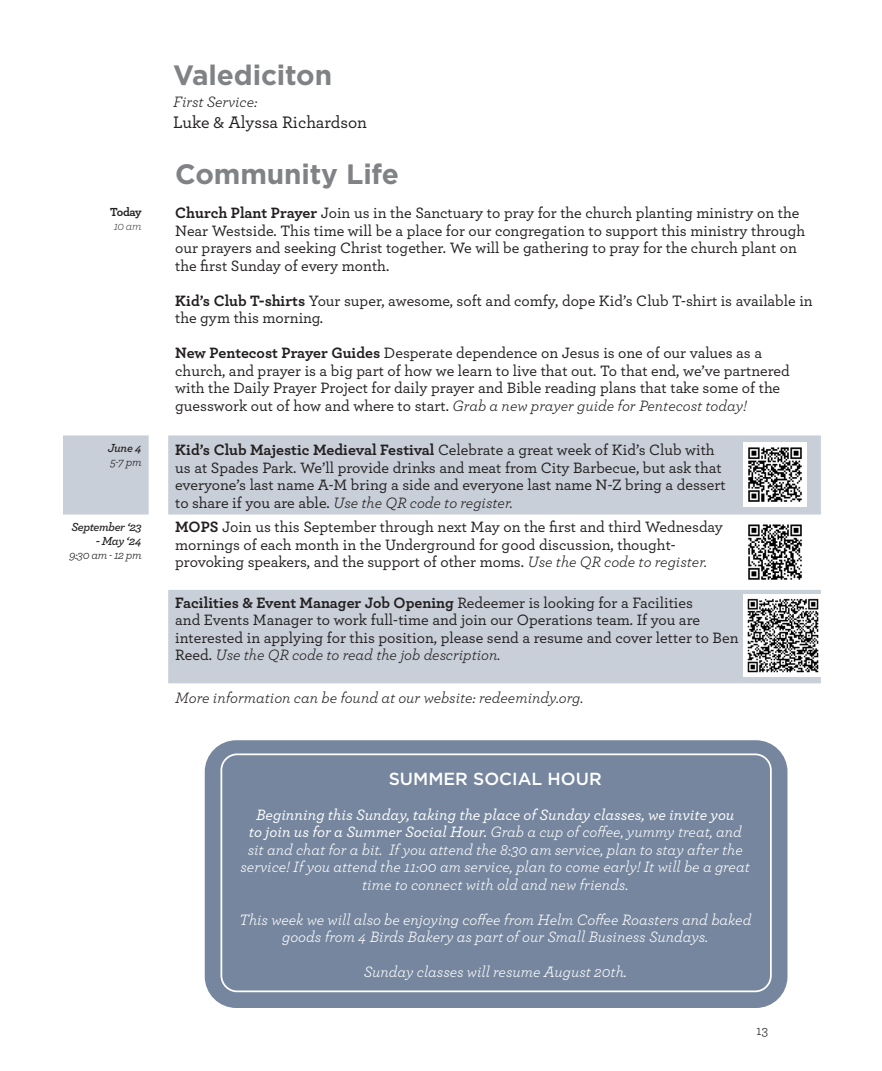
<style>
.page{position:relative;width:882px;height:1071px;background:#fff}
.page>*{position:absolute;margin:0;border:0;box-sizing:border-box;transform-origin:0 0}
.t1{font:700 28px "Gotham";letter-spacing:-.005em;color:#808285}
.LEADER{font:500 17.5px "Archer";letter-spacing:-.005em;color:#231f20}
.Mini_Head_2{font:500 17.5px "Gotham";color:#fff}
.CommLife_Info{font:500 15.75px/17.5px "Archer";color:#231f20}
.CommLife_Bubble{font:italic 15.75px/17.5px "Archer";color:#fff;text-align:center}
.Explanations{font:italic 15.75px "Archer";color:#231f20}
.SUB-HEAD{font:italic 15.75px "Archer";letter-spacing:-.005em;color:#231f20}
.t2{font:14px "Archer";color:#231f20}
.CommLife_Date{font:italic 600 12.25px "Archer";letter-spacing:-.03em;color:#231f20}
.CommLife_Time{font:italic 12.25px "Archer";letter-spacing:-.03em;color:#231f20}
.CommLife_Time-2{font:700 12.25px "Archer";letter-spacing:-.045em;color:#231f20}
.CommLife_Time-3{font:italic 300 12.25px "Archer";color:#231f20}
.s1{font-weight:700}
.s2{font-weight:400;font-style:italic}
.s3{font-weight:500}
</style>
<div class="page">
<svg style="left:63px;top:435px;width:758px;height:248px;fill:#c8cfd8"></svg>
<img style="left:744px;top:442px;width:63px;height:65px">
<img style="left:744px;top:520px;width:63px;height:64px">
<img style="left:743px;top:595px;width:78px;height:81px">
<div style="left:205px;top:740px;width:583px;height:268px;background:#75869e;border-radius:32px"></div>
<div style="left:220px;top:753px;width:552px;height:239px;border:2px solid #fff;border-radius:16px"></div>
<p class="t1" style="left:173px;top:57px;width:160px">Valediciton</p>
<p class="SUB-HEAD" style="left:173px;top:91px;width:85px">First Service:</p>
<p class="LEADER" style="left:173px;top:110px;width:195px">Luke &amp; Alyssa Richardson</p>
<p class="t1" style="left:175px;top:155px;width:225px">Community Life</p>
<p class="CommLife_Time-2" style="left:110px;top:202px;width:33px">Today</p>
<p class="CommLife_Time-3" style="left:114px;top:217px;width:29px">10 am</p>
<p class="CommLife_Info" style="left:175px;top:204px;width:632px"><span class="s1">Church Plant Prayer</span> Join us in the Sanctuary to pray for the church planting ministry on the Near Westside. This time will be a place for our congregation to support this ministry through our prayers and seeking Christ together. We will be gathering to pray for the church plant on the first Sunday of every month.</p>
<p class="CommLife_Info" style="left:175px;top:291px;width:639px"><span class="s1">Kid’s Club T-shirts</span> Your super, awesome, soft and comfy, dope Kid’s Club T-shirt is available in the gym this morning.</p>
<p class="CommLife_Info" style="left:175px;top:344px;width:616px"><span class="s1">New Pentecost Prayer Guides</span> Desperate dependence on Jesus is one of our values as a church, and prayer is a big part of how we learn to live that out. To that end, we’ve partnered with the Daily Prayer Project for daily prayer and Bible reading plans that take some of the guesswork out of how and where to start. <span class="s2">Grab a new prayer guide for Pentecost today!</span></p>
<p class="CommLife_Date" style="left:108px;top:439px;width:35px">June 4</p>
<p class="CommLife_Time" style="left:110px;top:453px;width:33px">5-7 pm</p>
<p class="CommLife_Info" style="left:175px;top:440px;width:552px"><span class="s1">Kid’s Club Majestic Medieval Festival</span> Celebrate a great week of Kid’s Club with us at Spades Park. We’ll provide drinks and meat from City Barbecue, but ask that everyone’s last name A-M bring a side and everyone last name N-Z bring a dessert to share if you are able. <span class="s2">Use the QR code to register.</span></p>
<p class="CommLife_Date" style="left:71px;top:518px;width:72px">September ‘23</p>
<p class="CommLife_Date" style="left:96px;top:532px;width:47px">- May ‘24</p>
<p class="CommLife_Time" style="left:69px;top:547px;width:74px">9:30 am - 12 pm</p>
<p class="CommLife_Info" style="left:175px;top:517px;width:549px"><span class="s1">MOPS</span> Join us this September through next May on the first and third Wednesday mornings of each month in the Underground for good discussion, thought&shy;provoking speakers, and the support of other moms. <span class="s2">Use the QR code to register.</span></p>
<p class="CommLife_Info" style="left:175px;top:593px;width:565px"><span class="s1">Facilities &amp; Event Manager Job Opening</span> Redeemer is looking for a Facilities<br>and Events Manager to work full-time and join our Operations team. If you are interested in applying for this position, please send a resume and cover letter to Ben Reed. <span class="s2">Use the QR code to read the job description.</span></p>
<p class="Explanations" style="left:175px;top:686px;width:410px">More information can be found at our website: redeemindy.org.</p>
<p class="Mini_Head_2" style="left:389px;top:767px;width:214px">SUMMER SOCIAL HOUR</p>
<p class="CommLife_Bubble" style="left:241px;top:805px;width:511px"><span class="s3">Beginning this Sunday, taking the place of Sunday classes, we invite you<br>to join us for a Summer Social Hour.</span> Grab a cup of coffee, yummy treat, and sit and chat for a bit. If you attend the 8:30 am service, plan to stay after the service! If you attend the 11:00 am service, plan to come early! It will be a great time to connect with old and new friends.</p>
<p class="CommLife_Bubble" style="left:239px;top:910px;width:514px">This week we will also be enjoying coffee from Helm Coffee Roasters and baked goods from 4 Birds Bakery as part of our Small Business Sundays.</p>
<p class="CommLife_Bubble" style="left:364px;top:962px;width:264px">Sunday classes will resume August 20th.</p>
<p class="t2" style="left:756px;top:1021px;width:14px">13</p>
</div>
